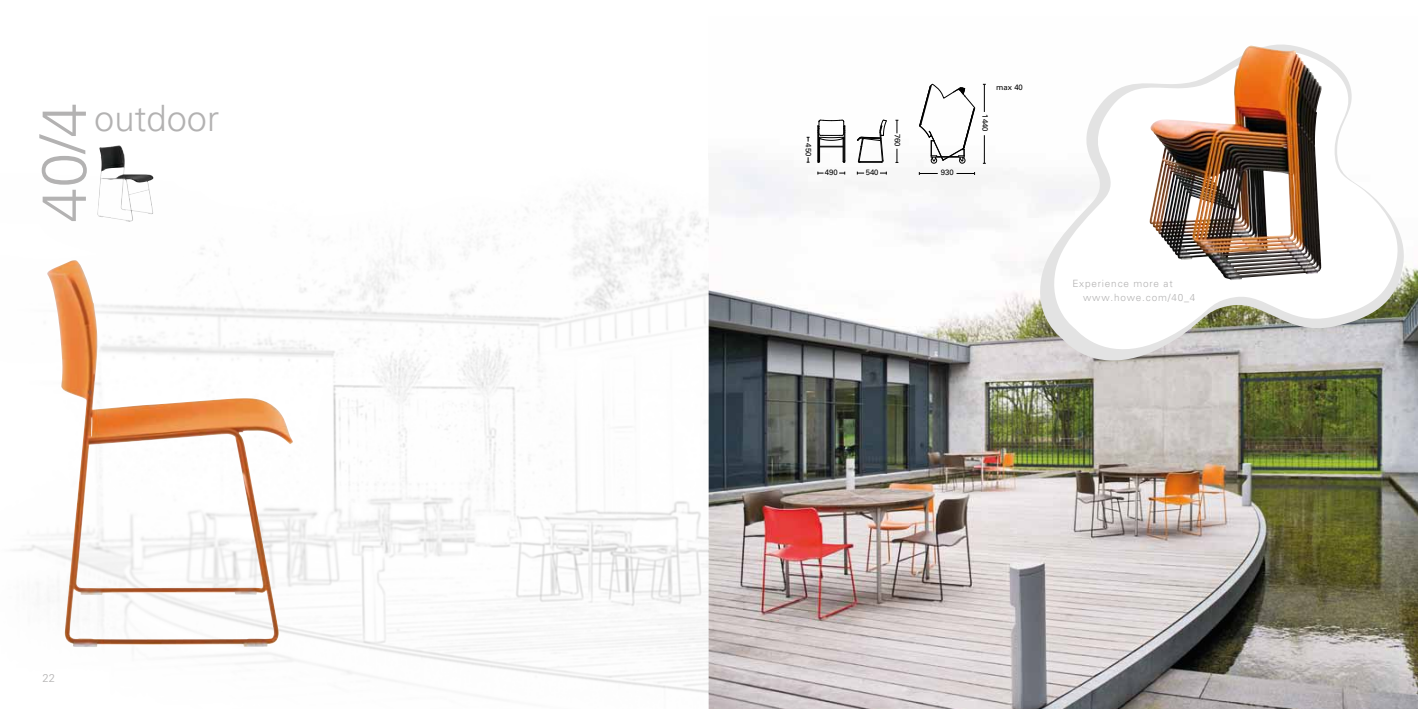
<style>
.page{position:relative;width:1418px;height:709px;background:#fff}
.page>*{position:absolute;margin:0;border:0;box-sizing:border-box;transform-origin:0 0}
.t1{font:300 62.5px "Univers";color:#b3b2b2}
.t2{font:300 36.25px "Univers";color:#b3b2b2}
.t3{font:300 11.25px "Univers";color:#b3b2b2}
.t4{font:300 10px/14.4px "Univers";letter-spacing:.08em;color:#b3b2b2}
.t5{font:7.75px "Univers";color:#000}
.s1{font-size:56.25px}
</style>
<div class="page">
<img style="left:709px;top:83px;width:708px;height:626px">
<svg style="left:1032px;top:44px;width:376px;height:326px"></svg>
<svg style="left:1046px;top:48px;width:356px;height:310px"></svg>
<img style="left:14px;top:177px;width:695px;height:532px">
<img style="left:97px;top:145px;width:56px;height:77px">
<img style="left:46px;top:260px;width:247px;height:387px">
<img style="left:1149px;top:49px;width:172px;height:231px">
<svg style="left:817px;top:120px;width:28px;height:43px"></svg>
<svg style="left:857px;top:120px;width:29px;height:43px"></svg>
<svg style="left:919px;top:84px;width:56px;height:80px"></svg>
<svg style="left:895px;top:149px;width:3px;height:14px"></svg>
<svg style="left:895px;top:120px;width:3px;height:13px"></svg>
<svg style="left:857px;top:172px;width:7px;height:2px"></svg>
<svg style="left:880px;top:172px;width:7px;height:2px"></svg>
<svg style="left:817px;top:172px;width:6px;height:2px"></svg>
<svg style="left:839px;top:172px;width:6px;height:2px"></svg>
<svg style="left:806px;top:157px;width:3px;height:6px"></svg>
<svg style="left:806px;top:137px;width:3px;height:5px"></svg>
<svg style="left:982px;top:135px;width:3px;height:29px"></svg>
<svg style="left:982px;top:84px;width:3px;height:28px"></svg>
<svg style="left:956px;top:172px;width:19px;height:3px"></svg>
<svg style="left:919px;top:172px;width:18px;height:3px"></svg>
<h1 class="t1" style="left:26px;top:222px;width:121px;rotate:-90deg">40<span class="s1">/</span>4</h1>
<h2 class="t2" style="left:94px;top:96px;width:126px">outdoor</h2>
<p class="t3" style="left:43px;top:671px;width:14px">22</p>
<p class="t5" style="left:813px;top:143px;width:14px;rotate:90deg">450</p>
<p class="t5" style="left:824px;top:168px;width:14px">490</p>
<p class="t5" style="left:865px;top:168px;width:14px">540</p>
<p class="t5" style="left:902px;top:134px;width:14px;rotate:90deg">760</p>
<p class="t5" style="left:941px;top:168px;width:14px">930</p>
<p class="t5" style="left:996px;top:83px;width:28px">max 40</p>
<p class="t5" style="left:989px;top:114px;width:18px;rotate:90deg">1440</p>
<p class="t4" style="left:1083px;top:276px;width:114px;text-indent:-11px">Experience more at www.howe.com/40_4</p>
</div>
